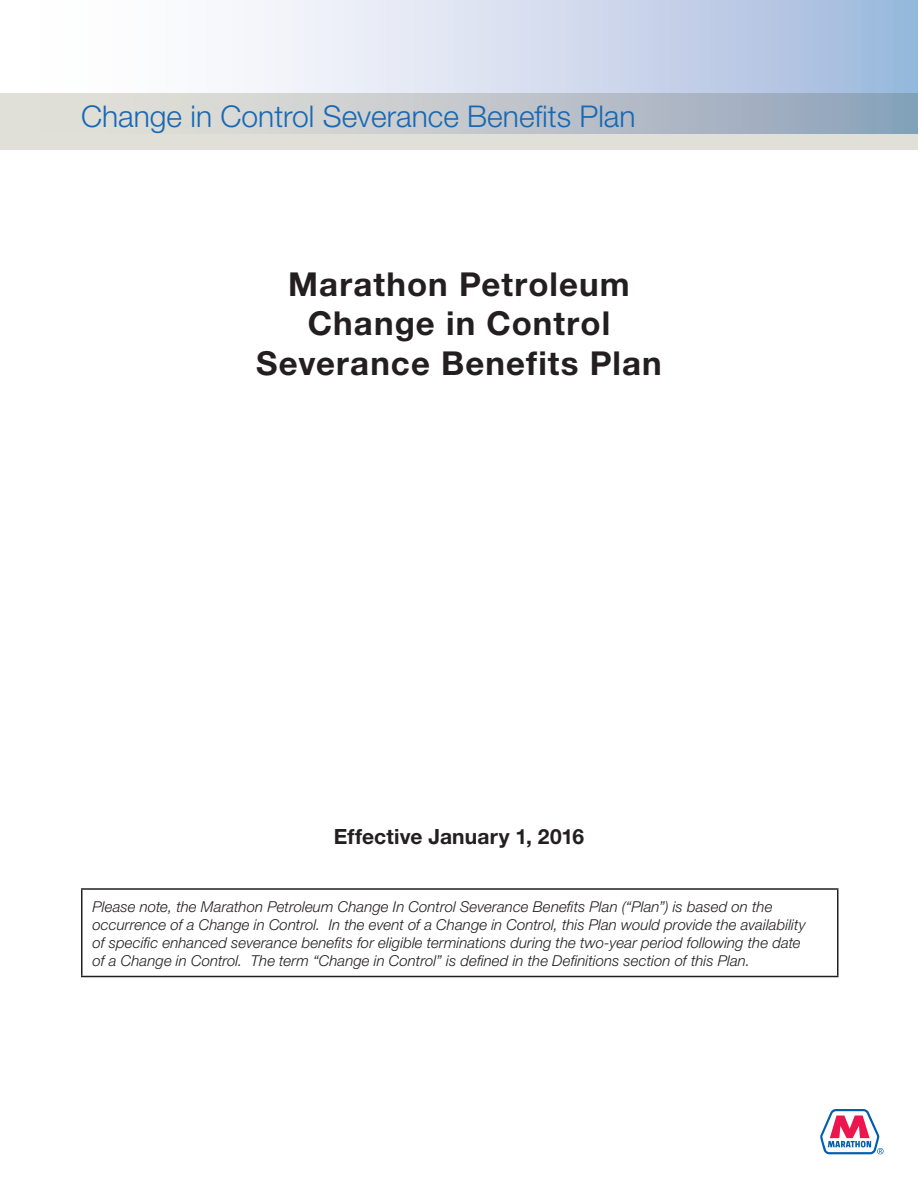
<style>
.page{position:relative;width:918px;height:1188px;background:#fff}
.page>*{position:absolute;margin:0;border:0;box-sizing:border-box;transform-origin:0 0}
.Cover_Head{font:700 33px "Helvetica Neue";letter-spacing:.035em;color:#231f20}
.t1{font:300 30px "Helvetica Neue";color:#1768b4}
.Cover_Date{font:700 21px "Helvetica Neue";letter-spacing:.005em;color:#231f20}
.Body{font:italic 300 15px/18px "Helvetica Neue";letter-spacing:.005em;color:#231f20}
</style>
<div class="page">
<div style="left:0;top:93px;width:918px;height:57px;background:#e1e0d8"></div>
<svg style="left:253px;top:0;width:665px;height:133px;background:#c5d0e1"></svg>
<hr style="left:81px;top:888px;width:757px;height:2px;background:#231f20">
<hr style="left:81px;top:890px;width:1px;height:86px;background:#231f20">
<hr style="left:837px;top:890px;width:1px;height:86px;background:#231f20">
<hr style="left:81px;top:976px;width:757px;height:1px;background:#231f20">
<svg style="left:820px;top:1109px;width:64px;height:46px"></svg>
<h2 class="t1" style="left:81px;top:98px;width:556px">Change in Control Severance Benefits Plan</h2>
<p class="Cover_Head" style="left:288px;top:264px;width:343px">Marathon Petroleum</p>
<p class="Cover_Head" style="left:308px;top:303px;width:304px">Change in Control</p>
<p class="Cover_Head" style="left:256px;top:343px;width:407px">Severance Benefits Plan</p>
<p class="Cover_Date" style="left:334px;top:823px;width:252px">Effective January 1, 2016</p>
<p class="Body" style="left:93px;top:897px;width:715px">Please note, the Marathon Petroleum Change In Control Severance Benefits Plan (“Plan”) is based on the occurrence of a Change in Control. In the event of a Change in Control, this Plan would provide the availability of specific enhanced severance benefits for eligible terminations during the two-year period following the date of a Change in Control. The term “Change in Control” is defined in the Definitions section of this Plan.</p>
</div>
